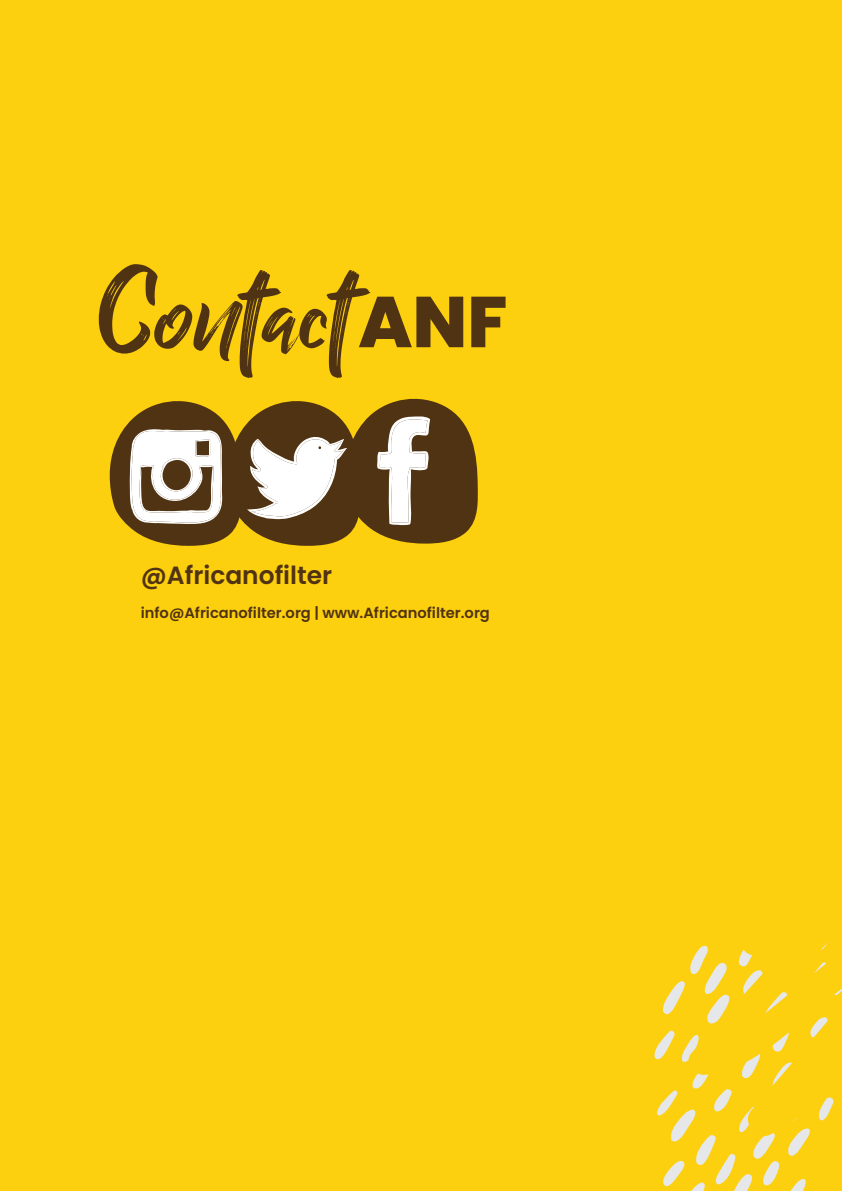
<style>
.page{position:relative;width:842px;height:1191px;background:#fccf0f}
.page>*{position:absolute;margin:0;border:0;box-sizing:border-box;transform-origin:0 0}
.t1{font:123.2px "Billy Ohio";color:#503312}
.t2{font:600 24.9px "Poppins";color:#503312}
.t3{font:600 14.7px "Poppins";color:#503312}
.s1{font-family:"Poppins";font-weight:800;font-size:71.7px}
</style>
<div class="page">
<svg style="left:654px;top:981px;width:29px;height:206px"></svg>
<svg style="left:683px;top:942px;width:159px;height:249px"></svg>
<svg style="left:110px;top:398px;width:368px;height:148px"></svg>
<h1 class="t1" style="left:99px;top:239px;width:410px">Contact<span class="s1">ANF</span></h1>
<h2 class="t2" style="left:141px;top:561px;width:193px">@Africanofilter</h2>
<p class="t3" style="left:141px;top:604px;width:351px">info@Africanofilter.org | www.Africanofilter.org</p>
</div>
